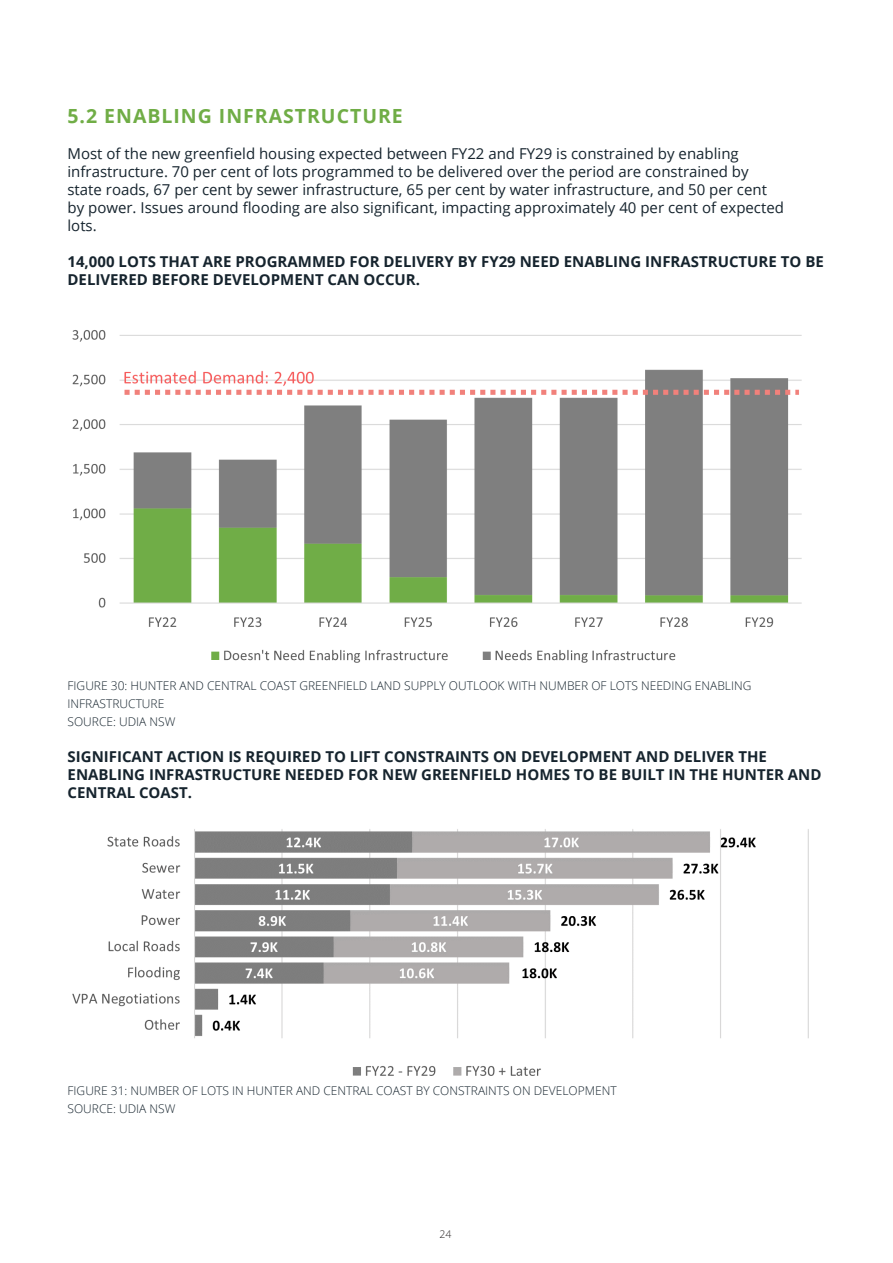
<style>
.page{position:relative;width:893px;height:1263px;background:#fff}
.page>*{position:absolute;margin:0;border:0;box-sizing:border-box;transform-origin:0 0}
.Chapter_Title_-_Alig{font:700 19.5px "Open Sans";letter-spacing:.05em;color:#70ad46}
.Body_Text{font:15px/18px "Open Sans";color:#16242e}
.Body_Text-2{font:700 15px/18px "Open Sans";color:#16242e}
.Body_Text-3{font:300 12px/18px "Open Sans";color:#16242e}
.t1{font:300 10.5px "Open Sans";color:#231f20}
</style>
<div class="page">
<img style="left:72px;top:330px;width:730px;height:333px">
<img style="left:72px;top:829px;width:737px;height:247px">
<p class="Chapter_Title_-_Alig" style="left:68px;top:102px;width:337px">5.2 ENABLING INFRASTRUCTURE</p>
<p class="Body_Text" style="left:68px;top:144px;width:718px">Most of the new greenfield housing expected between FY22 and FY29 is constrained by enabling infrastructure. 70 per cent of lots programmed to be delivered over the period are constrained by state roads, 67 per cent by sewer infrastructure, 65 per cent by water infrastructure, and 50 per cent by power. Issues around flooding are also significant, impacting approximately 40 per cent of expected lots.</p>
<p class="Body_Text-2" style="left:68px;top:252px;width:758px">14,000 LOTS THAT ARE PROGRAMMED FOR DELIVERY BY FY29 NEED ENABLING INFRASTRUCTURE TO BE<br>DELIVERED BEFORE DEVELOPMENT CAN OCCUR.</p>
<p class="Body_Text-3" style="left:68px;top:676px;width:685px">FIGURE 30: HUNTER AND CENTRAL COAST GREENFIELD LAND SUPPLY OUTLOOK WITH NUMBER OF LOTS NEEDING ENABLING<br>INFRASTRUCTURE</p>
<p class="Body_Text-3" style="left:68px;top:712px;width:109px">SOURCE: UDIA NSW</p>
<p class="Body_Text-2" style="left:68px;top:747px;width:755px">SIGNIFICANT ACTION IS REQUIRED TO LIFT CONSTRAINTS ON DEVELOPMENT AND DELIVER THE<br>ENABLING INFRASTRUCTURE NEEDED FOR NEW GREENFIELD HOMES TO BE BUILT IN THE HUNTER AND<br>CENTRAL COAST.</p>
<p class="Body_Text-3" style="left:68px;top:1081px;width:551px">FIGURE 31: NUMBER OF LOTS IN HUNTER AND CENTRAL COAST BY CONSTRAINTS ON DEVELOPMENT<br>SOURCE: UDIA NSW</p>
<p class="t1" style="left:439px;top:1226px;width:13px">24</p>
</div>
